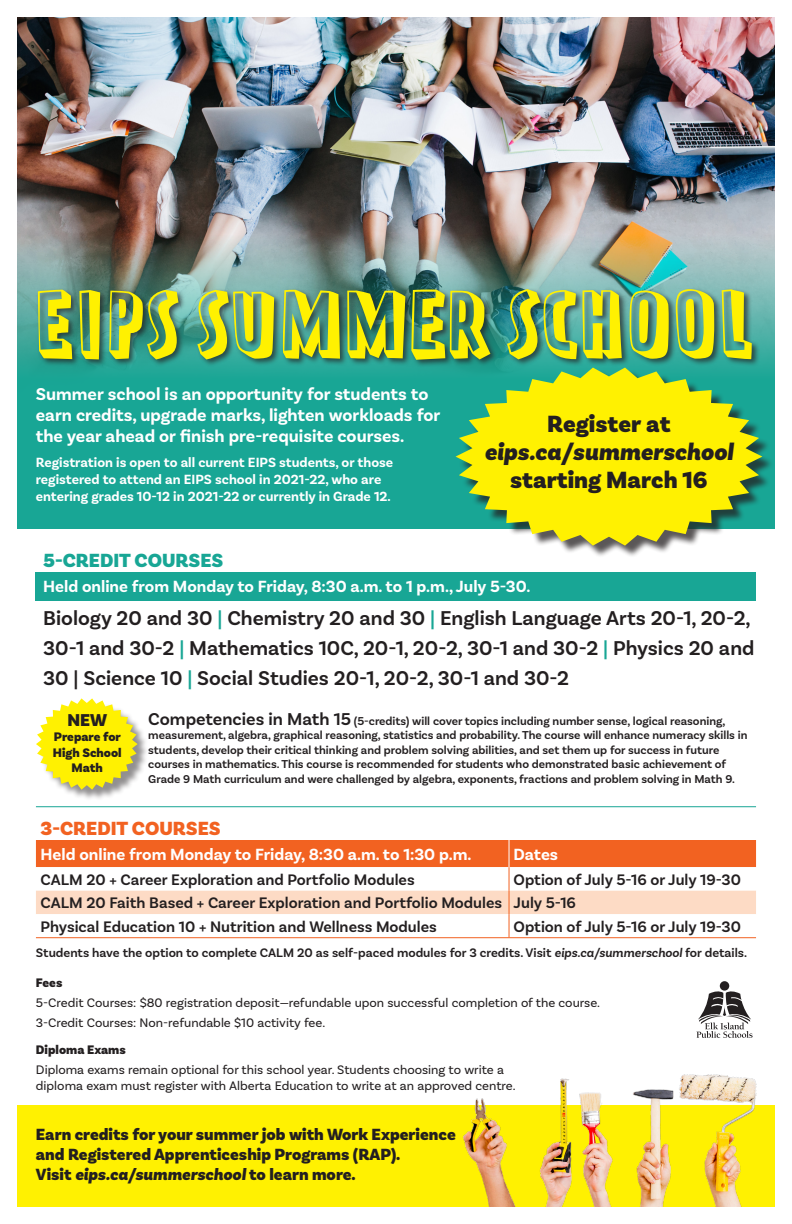
<style>
.page{position:relative;width:792px;height:1224px;background:#fff}
.page>*{position:absolute;margin:0;border:0;box-sizing:border-box;transform-origin:0 0}
.Headers{font:81px "Prater Block Pro";letter-spacing:.01em;color:#fff101}
.Headers-2{font:900 24.7px/28px "Basic Sans";color:#231f20;text-align:center}
.Session_Description{font:600 21px/30px "Basic Sans";color:#231f20}
.Session_Description-2{font:900 20px "Basic Sans";color:#f26221}
.Session_Description-3{font:900 20px "Basic Sans";color:#18a695}
.Headers-3{font:700 18px/21px "Basic Sans";color:#fff}
.Session_Description-4{font:900 18px "Basic Sans";color:#231f20}
.Session_Description-5{font:900 17px/20px "Basic Sans";color:#231f20}
.Sessions_Tbl_titles{font:700 17px "Basic Sans";color:#fff}
.Session_Description-6{font:600 16px "Basic Sans";color:#231f20}
.Headers-4{font:700 14px/17px "Basic Sans";color:#fff}
.Session_Description-7{font:13px/15.6px "Basic Sans";color:#231f20}
.Session_Description-8{font:600 13px "Basic Sans";color:#231f20}
.Session_Description-9{font:900 13px/15.6px "Basic Sans";color:#231f20;text-align:center}
.Session_Description-10{font:600 12px/14.4px "Basic Sans";color:#231f20}
.s1{font-style:italic}
.s2{color:#18a695}
.s3{font-size:18px}
</style>
<div class="page">
<img style="left:17px;top:17px;width:758px;height:1190px">
<hr style="left:36px;top:806px;width:720px;height:1px;background:#18a695">
<p class="Headers" style="left:35px;top:263px;width:720px">EIPS SUMMER SCHOOL</p>
<p class="Headers-3" style="left:36px;top:383px;width:406px">Summer school is an opportunity for students to earn credits, upgrade marks, lighten workloads for the year ahead or finish pre-requisite courses.</p>
<p class="Headers-4" style="left:36px;top:454px;width:359px">Registration is open to all current EIPS students, or those registered to attend an EIPS school in 2021-22, who are entering grades 10-12 in 2021-22 or currently in Grade 12.</p>
<p class="Session_Description-3" style="left:43px;top:548px;width:182px">5-CREDIT COURSES</p>
<p class="Headers-2" style="left:484px;top:411px;width:250px">Register at <span class="s1">eips.ca/summerschool </span>starting March 16</p>
<p class="Sessions_Tbl_titles" style="left:43px;top:576px;width:489px">Held online from Monday to Friday, 8:30 a.m. to 1 p.m., July 5-30.</p>
<p class="Session_Description" style="left:43px;top:603px;width:713px">Biology 20 and 30 <span class="s2">|</span> Chemistry 20 and 30 <span class="s2">|</span> English Language Arts 20-1, 20-2,<br>30-1 and 30-2 <span class="s2">|</span> Mathematics 10C, 20-1, 20-2, 30-1 and 30-2 <span class="s2">|</span> Physics 20 and<br>30 | Science 10 <span class="s2">|</span> Social Studies 20-1, 20-2, 30-1 and 30-2</p>
<p class="Session_Description-4" style="left:67px;top:709px;width:41px">NEW</p>
<p class="Session_Description-9" style="left:53px;top:729px;width:70px">Prepare for<br>High School<br>Math</p>
<p class="Session_Description-10" style="left:148px;top:714px;width:601px"><span class="s3">Competencies in Math 15</span> (5-credits) will cover topics including number sense, logical reasoning, measurement, algebra, graphical reasoning, statistics and probability. The course will enhance numeracy skills in students, develop their critical thinking and problem solving abilities, and set them up for success in future courses in mathematics. This course is recommended for students who demonstrated basic achievement of Grade 9 Math curriculum and were challenged by algebra, exponents, fractions and problem solving in Math 9.</p>
<p class="Session_Description-2" style="left:41px;top:817px;width:182px">3-CREDIT COURSES</p>
<p class="Sessions_Tbl_titles" style="left:41px;top:844px;width:433px">Held online from Monday to Friday, 8:30 a.m. to 1:30 p.m.</p>
<p class="Sessions_Tbl_titles" style="left:514px;top:844px;width:46px">Dates</p>
<p class="Session_Description-6" style="left:41px;top:870px;width:376px">CALM 20 + Career Exploration and Portfolio Modules</p>
<p class="Session_Description-6" style="left:514px;top:870px;width:229px">Option of July 5-16 or July 19-30</p>
<p class="Session_Description-6" style="left:41px;top:893px;width:463px">CALM 20 Faith Based + Career Exploration and Portfolio Modules</p>
<p class="Session_Description-6" style="left:514px;top:893px;width:64px">July 5-16</p>
<p class="Session_Description-6" style="left:41px;top:917px;width:398px">Physical Education 10 + Nutrition and Wellness Modules</p>
<p class="Session_Description-6" style="left:514px;top:917px;width:229px">Option of July 5-16 or July 19-30</p>
<p class="Session_Description-8" style="left:36px;top:945px;width:713px">Students have the option to complete CALM 20 as self-paced modules for 3 credits. Visit <span class="s1">eips.ca/summerschool</span> for details.</p>
<p class="Session_Description-9" style="left:36px;top:975px;width:28px">Fees</p>
<p class="Session_Description-7" style="left:36px;top:995px;width:566px">5-Credit Courses: $80 registration deposit—refundable upon successful completion of the course.</p>
<p class="Session_Description-7" style="left:36px;top:1015px;width:291px">3-Credit Courses: Non-refundable $10 activity fee.</p>
<p class="Session_Description-9" style="left:36px;top:1042px;width:91px">Diploma Exams</p>
<p class="Session_Description-7" style="left:36px;top:1062px;width:481px">Diploma exams remain optional for this school year. Students choosing to write a diploma exam must register with Alberta Education to write at an approved centre.</p>
<p class="Session_Description-5" style="left:36px;top:1125px;width:421px">Earn credits for your summer job with Work Experience and Registered Apprenticeship Programs (RAP).<br>Visit <span class="s1">eips.ca/summerschool</span> to learn more.</p>
</div>
